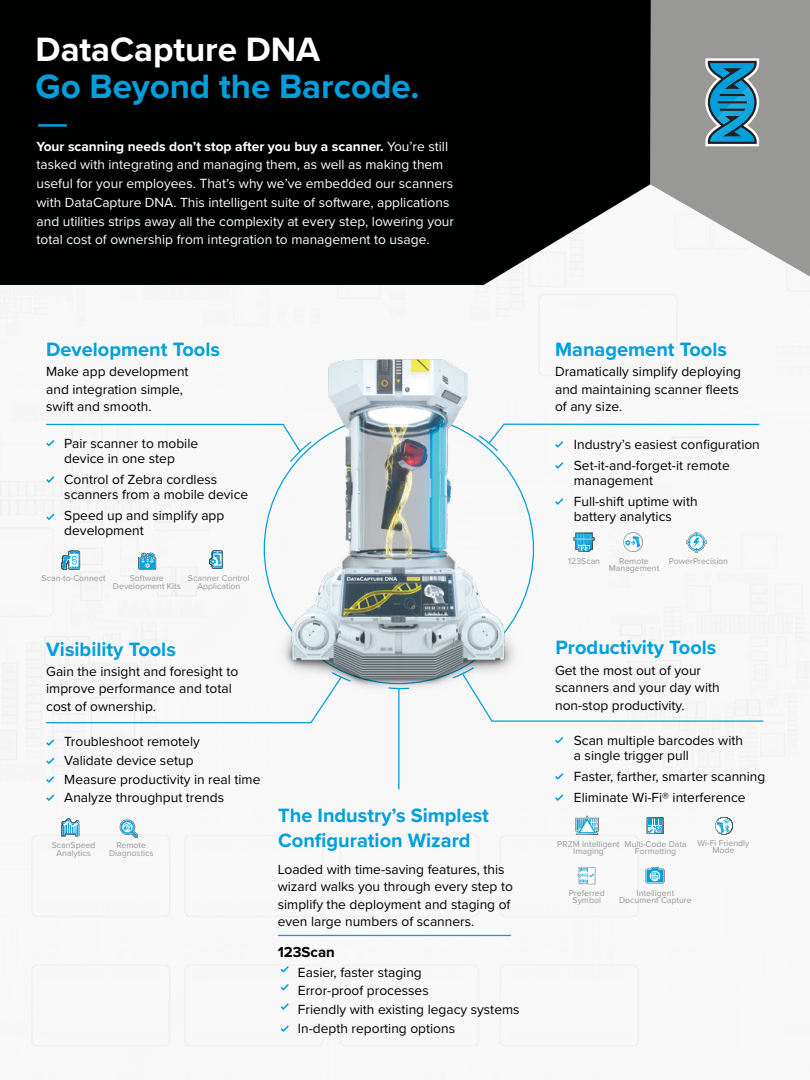
<style>
.page{position:relative;width:810px;height:1080px;background:#fff}
.page>*{position:absolute;margin:0;border:0;box-sizing:border-box;transform-origin:0 0}
.t1{font:700 35px "Proxima Nova";letter-spacing:-.005em;color:#009fdb}
.t2{font:700 35px "Proxima Nova";letter-spacing:-.005em;color:#fff}
.t3{font:700 20px/25px "Proxima Nova";color:#009fdb}
.t4{font:700 15px "Proxima Nova";color:#000}
.t5{font:13.75px/17.5px "Proxima Nova";color:#000}
.t6{font:13.75px/18.8px "Proxima Nova";color:#fff}
.t7{font:8.75px/7.4px "Proxima Nova";color:#989897;text-align:center}
.s1{font-weight:700}
</style>
<div class="page">
<div style="left:0;top:85px;width:810px;height:995px;background:#f8f8f8"></div>
<svg style="left:651px;top:0;width:159px;height:276px;fill:#989897"></svg>
<div style="left:0;top:0;width:651px;height:285px;background:#000101"></div>
<svg style="left:705px;top:58px;width:54px;height:88px"></svg>
<svg style="left:561px;top:720px;width:203px;height:2px"></svg>
<svg style="left:46px;top:698px;width:266px;height:26px"></svg>
<hr style="left:398px;top:689px;width:2px;height:100px;background:#009fdb">
<svg style="left:561px;top:423px;width:199px;height:22px"></svg>
<svg style="left:555px;top:737px;width:8px;height:7px"></svg>
<svg style="left:555px;top:773px;width:8px;height:7px"></svg>
<svg style="left:555px;top:794px;width:8px;height:7px"></svg>
<img style="left:231px;top:359px;width:330px;height:363px">
<hr style="left:278px;top:935px;width:233px;height:1px;background:#009fdb">
<svg style="left:281px;top:1025px;width:8px;height:7px"></svg>
<svg style="left:281px;top:966px;width:8px;height:7px"></svg>
<svg style="left:281px;top:984px;width:8px;height:7px"></svg>
<svg style="left:281px;top:1003px;width:8px;height:7px"></svg>
<svg style="left:139px;top:552px;width:17px;height:18px"></svg>
<svg style="left:61px;top:551px;width:20px;height:19px"></svg>
<svg style="left:209px;top:550px;width:15px;height:19px"></svg>
<svg style="left:61px;top:818px;width:19px;height:18px"></svg>
<svg style="left:119px;top:819px;width:20px;height:19px"></svg>
<svg style="left:573px;top:533px;width:22px;height:19px"></svg>
<svg style="left:623px;top:532px;width:20px;height:20px"></svg>
<svg style="left:686px;top:532px;width:21px;height:20px"></svg>
<svg style="left:575px;top:815px;width:24px;height:20px"></svg>
<svg style="left:647px;top:818px;width:17px;height:16px"></svg>
<svg style="left:578px;top:867px;width:17px;height:17px"></svg>
<svg style="left:645px;top:867px;width:20px;height:16px"></svg>
<hr style="left:715px;top:817px;width:3px;height:18px;background:#5f7b89">
<svg style="left:716px;top:817px;width:17px;height:18px"></svg>
<hr style="left:38px;top:124px;width:29px;height:3px;background:#009fdb">
<svg style="left:46px;top:423px;width:267px;height:40px"></svg>
<svg style="left:46px;top:476px;width:8px;height:7px"></svg>
<svg style="left:46px;top:514px;width:8px;height:6px"></svg>
<svg style="left:46px;top:739px;width:8px;height:7px"></svg>
<svg style="left:46px;top:758px;width:8px;height:6px"></svg>
<svg style="left:46px;top:794px;width:8px;height:7px"></svg>
<svg style="left:46px;top:776px;width:8px;height:7px"></svg>
<h1 class="t2" style="left:36px;top:23px;width:286px">DataCapture DNA</h1>
<h1 class="t1" style="left:36px;top:61px;width:385px">Go Beyond the Barcode.</h1>
<p class="t6" style="left:37px;top:136px;width:419px"><span class="s1">Your scanning needs don’t stop after you buy a scanner.</span> You’re still tasked with integrating and managing them, as well as making them useful for your employees. That’s why we’ve embedded our scanners with DataCapture DNA. This intelligent suite of software, applications and utilities strips away all the complexity at every step, lowering your total cost of ownership from integration to management to usage.</p>
<h2 class="t3" style="left:46px;top:336px;width:175px">Development Tools</h2>
<p class="t5" style="left:46px;top:362px;width:144px">Make app development and integration simple, swift and smooth.</p>
<p class="t5" style="left:64px;top:435px;width:135px;line-height:15px">Pair scanner to mobile device in one step</p>
<p class="t5" style="left:64px;top:471px;width:185px;line-height:15px">Control of Zebra cordless scanners from a mobile device</p>
<p class="t5" style="left:64px;top:507px;width:162px;line-height:15px">Speed up and simplify app development</p>
<p class="t7" style="left:42px;top:574px;width:66px">Scan-to-Connect</p>
<p class="t7" style="left:113px;top:574px;width:69px">Software<br>Development Kits</p>
<p class="t7" style="left:188px;top:574px;width:63px">Scanner Control<br>Application</p>
<h2 class="t3" style="left:46px;top:636px;width:131px">Visibility Tools</h2>
<p class="t5" style="left:46px;top:662px;width:194px">Gain the insight and foresight to improve performance and total cost of ownership.</p>
<p class="t5" style="left:64px;top:732px;width:198px;line-height:18.8px">Troubleshoot remotely<br>Validate device setup<br>Measure productivity in real time<br>Analyze throughput trends</p>
<h2 class="t3" style="left:555px;top:336px;width:173px">Management Tools</h2>
<p class="t5" style="left:555px;top:362px;width:188px">Dramatically simplify deploying and maintaining scanner fleets of any size.</p>
<p class="t5" style="left:574px;top:433px;width:188px;line-height:21.2px">Industry’s easiest configuration<br>Set-it-and-forget-it remote</p>
<p class="t5" style="left:574px;top:469px;width:125px;line-height:21.2px">management<br>Full-shift uptime with</p>
<p class="t5" style="left:574px;top:507px;width:100px">battery analytics</p>
<p class="t7" style="left:568px;top:557px;width:33px">123Scan</p>
<p class="t7" style="left:609px;top:557px;width:52px">Remote<br>Management</p>
<p class="t7" style="left:669px;top:557px;width:61px">PowerPrecision</p>
<h2 class="t3" style="left:555px;top:635px;width:162px">Productivity Tools</h2>
<p class="t5" style="left:555px;top:661px;width:166px">Get the most out of your scanners and your day with non-stop productivity.</p>
<p class="t5" style="left:574px;top:732px;width:171px;line-height:15px">Scan multiple barcodes with a single trigger pull</p>
<p class="t5" style="left:574px;top:765px;width:193px;line-height:21.2px">Faster, farther, smarter scanning<br>Eliminate Wi-Fi® interference</p>
<h2 class="t3" style="left:278px;top:802px;width:212px">The Industry’s Simplest<br>Configuration Wizard</h2>
<p class="t5" style="left:278px;top:860px;width:237px">Loaded with time-saving features, this wizard walks you through every step to simplify the deployment and staging of even large numbers of scanners.</p>
<p class="t4" style="left:278px;top:941px;width:59px">123Scan</p>
<p class="t5" style="left:298px;top:962px;width:223px;line-height:18.8px">Easier, faster staging<br>Error-proof processes<br>Friendly with existing legacy systems<br>In-depth reporting options</p>
<p class="t7" style="left:698px;top:839px;width:54px">Wi-Fi Friendly<br>Mode</p>
<p class="t7" style="left:52px;top:841px;width:45px">ScanSpeed<br>Analytics</p>
<p class="t7" style="left:109px;top:841px;width:46px">Remote<br>Diagnostics</p>
<p class="t7" style="left:557px;top:840px;width:64px">PRZM Intelligent<br>Imaging</p>
<p class="t7" style="left:625px;top:840px;width:64px">Multi-Code Data<br>Formatting</p>
<p class="t7" style="left:569px;top:889px;width:38px">Preferred<br>Symbol</p>
<p class="t7" style="left:619px;top:889px;width:74px">Intelligent<br>Document Capture</p>
</div>
